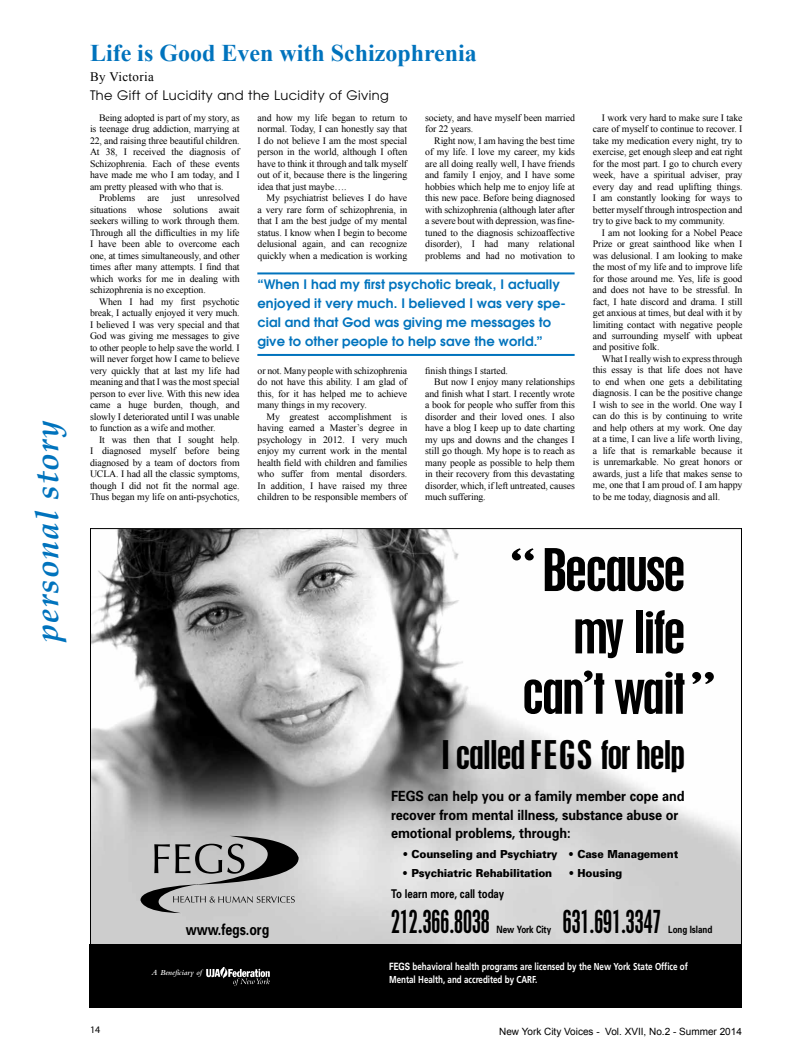
<style>
.page{position:relative;width:792px;height:1062px;background:#fff}
.page>*{position:absolute;margin:0;border:0;box-sizing:border-box;transform-origin:0 0}
.t1{font:condensed 54.8px "Placard";color:#000;scale:1.2 1}
.t2{font:condensed 54.3px "Placard";color:#000;scale:1.2 1}
.t3{font:condensed 52.3px/61.4px "Placard";letter-spacing:-.03em;color:#000;text-align:right;scale:1.2 1}
.t4{font:condensed 35.2px "Placard";letter-spacing:-.03em;color:#000;scale:1.2 1}
.t5{font:italic 700 32px "Palatino";letter-spacing:.04em;color:#0073bd}
.t6{font:condensed 28.2px "Placard";letter-spacing:-.005em;color:#000;scale:.9 1}
.t7{font:700 24px "Times New Roman";color:#0073bd}
.t8{font:700 15.6px "Univers";letter-spacing:-.005em;color:#000;scale:.8 1}
.t9{font:700 14.1px/18.1px "Univers";letter-spacing:-.005em;color:#000;scale:.9 1}
.t10{font:600 13px/19px "ITC Avant Garde Std";letter-spacing:.01em;color:#0073bd}
.t11{font:13px "Avant Garde";letter-spacing:.03em;color:#000}
.t12{font:13px "Times New Roman";letter-spacing:.03em;color:#000}
.t13{font:700 12.1px "Univers";letter-spacing:-.005em;color:#000;scale:.8 1}
.t14{font:900 11.1px "Univers";letter-spacing:-.015em;color:#000;scale:.95 1}
.t15{font:700 10.1px/13.1px "Frutiger";letter-spacing:-.005em;color:#fff;scale:.8 1}
.t16{font:700 10.1px "Univers";letter-spacing:-.005em;color:#000;scale:.8 1}
.t17{font:10px "Arial";color:#000}
.t18{font:10px "Myriad Pro";color:#000}
.t19{font:9.8px/11.5px "Times New Roman";letter-spacing:-.01em;color:#000;text-align:justify}
.t20{font:italic 600 8px "Bembo";color:#fff}
.s1{font-family:"Univers"}
</style>
<div class="page">
<img style="left:92px;top:530px;width:648px;height:415px">
<div style="left:90px;top:945px;width:652px;height:63px;background:#000"></div>
<svg style="left:140px;top:836px;width:159px;height:77px;background:#9d9d9d"></svg>
<img style="left:206px;top:967px;width:64px;height:19px">
<hr style="left:257px;top:272px;width:318px;height:2px;background:#0073bd">
<hr style="left:257px;top:354px;width:318px;height:2px;background:#0073bd">
<h3 class="t5" style="left:21px;top:642px;width:224px;rotate:-90deg">personal story</h3>
<h3 class="t7" style="left:90px;top:37px;width:388px">Life is Good Even with Schizophrenia</h3>
<h3 class="t12" style="left:90px;top:68px;width:65px">By Victoria</h3>
<h3 class="t11" style="left:90px;top:88px;width:300px">The Gift of Lucidity and the Lucidity of Giving</h3>
<p class="t19" style="left:90px;top:112px;width:151px;text-indent:9px">Being adopted is part of my story, as is teenage drug addiction, marrying at 22, and raising three beautiful children.<br>At 38, I received the diagnosis of Schizophrenia. Each of these events have made me who I am today, and I am pretty pleased with who that is.</p>
<p class="t19" style="left:90px;top:192px;width:151px;text-indent:9px">Problems are just unresolved situations whose solutions await seekers willing to work through them.<br>Through all the difficulties in my life I have been able to overcome each one, at times simultaneously, and other times after many attempts. I find that which works for me in dealing with schizophrenia is no exception.</p>
<p class="t19" style="left:90px;top:296px;width:151px;text-indent:9px">When I had my first psychotic break, I actually enjoyed it very much.<br>I believed I was very special and that God was giving me messages to give to other people to help save the world. I will never forget how I came to believe very quickly that at last my life had meaning and that I was the most special person to ever live. With this new idea came a huge burden, though, and slowly I deteriorated until I was unable to function as a wife and mother.</p>
<p class="t19" style="left:90px;top:434px;width:151px;text-indent:9px">It was then that I sought help.<br>I diagnosed myself before being diagnosed by a team of doctors from UCLA. I had all the classic symptoms, though I did not fit the normal age.<br>Thus began my life on anti-psychotics,</p>
<p class="t19" style="left:425px;top:112px;width:151px">society, and have myself been married for 22 years.</p>
<p class="t19" style="left:425px;top:134px;width:151px;text-indent:9px">Right now, I am having the best time of my life. I love my career, my kids are all doing really well, I have friends and family I enjoy, and I have some hobbies which help me to enjoy life at this new pace. Before being diagnosed with schizophrenia (although later after a severe bout with depression, was fine&shy;tuned to the diagnosis schizoaffective disorder), I had many relational problems and had no motivation to</p>
<p class="t19" style="left:258px;top:112px;width:151px">and how my life began to return to normal. Today, I can honestly say that I do not believe I am the most special person in the world, although I often have to think it through and talk myself out of it, because there is the lingering idea that just maybe….</p>
<p class="t19" style="left:258px;top:192px;width:151px;text-indent:9px">My psychiatrist believes I do have a very rare form of schizophrenia, in that I am the best judge of my mental status. I know when I begin to become delusional again, and can recognize quickly when a medication is working</p>
<h3 class="t10" style="left:257px;top:275px;width:310px">“When I had my first psychotic break, I actually enjoyed it very much. I believed I was very spe&shy;cial and that God was giving me messages to give to other people to help save the world.”</h3>
<p class="t19" style="left:425px;top:364px;width:84px">finish things I started.</p>
<p class="t19" style="left:434px;top:376px;width:142px">But now I enjoy many relationships</p>
<p class="t19" style="left:425px;top:387px;width:151px">and finish what I start. I recently wrote</p>
<p class="t19" style="left:425px;top:399px;width:151px">a book for people who suffer from this</p>
<p class="t19" style="left:425px;top:410px;width:151px">disorder and their loved ones. I also</p>
<p class="t19" style="left:425px;top:422px;width:151px">have a blog I keep up to date charting</p>
<p class="t19" style="left:425px;top:433px;width:151px">my ups and downs and the changes I</p>
<p class="t19" style="left:425px;top:445px;width:151px">still go though. My hope is to reach as</p>
<p class="t19" style="left:425px;top:456px;width:151px">many people as possible to help them</p>
<p class="t19" style="left:425px;top:468px;width:151px">in their recovery from this devastating</p>
<p class="t19" style="left:425px;top:479px;width:151px">disorder, which, if left untreated, causes</p>
<p class="t19" style="left:425px;top:491px;width:62px">much suffering.</p>
<p class="t19" style="left:258px;top:365px;width:151px">or not. Many people with schizophrenia do not have this ability. I am glad of this, for it has helped me to achieve many things in my recovery.</p>
<p class="t19" style="left:258px;top:411px;width:151px;text-indent:9px">My greatest accomplishment is having earned a Master’s degree in psychology in 2012. I very much enjoy my current work in the mental health field with children and families who suffer from mental disorders.<br>In addition, I have raised my three children to be responsible members of</p>
<p class="t19" style="left:593px;top:111px;width:151px;text-indent:9px">I work very hard to make sure I take care of myself to continue to recover. I take my medication every night, try to exercise, get enough sleep and eat right for the most part. I go to church every week, have a spiritual adviser, pray every day and read uplifting things.<br>I am constantly looking for ways to better myself through introspection and try to give back to my community.</p>
<p class="t19" style="left:593px;top:226px;width:151px;text-indent:9px">I am not looking for a Nobel Peace Prize or great sainthood like when I was delusional. I am looking to make the most of my life and to improve life for those around me. Yes, life is good and does not have to be stressful. In fact, I hate discord and drama. I still get anxious at times, but deal with it by limiting contact with negative people and surrounding myself with upbeat and positive folk.</p>
<p class="t19" style="left:593px;top:353px;width:151px;text-indent:9px">What I really wish to express through this essay is that life does not have to end when one gets a debilitating diagnosis. I can be the positive change I wish to see in the world. One way I can do this is by continuing to write and help others at my work. One day at a time, I can live a life worth living, a life that is remarkable because it is unremarkable. No great honors or awards, just a life that makes sense to me, one that I am proud of. I am happy to be me today, diagnosis and all.</p>
<h3 class="t3" style="left:522px;top:539px;width:138px">Because my life can’t wait</h3>
<h1 class="t1" style="left:510px;top:537px;width:23px">“</h1>
<h2 class="t2" style="left:716px;top:695px;width:22px;rotate:-180deg">“</h2>
<p class="t18" style="left:90px;top:1024px;width:12px">14</p>
<h3 class="t8" style="left:186px;top:920px;width:106px">www.fegs.org</h3>
<p class="t20" style="left:152px;top:968px;width:52px">A Beneficiary of</p>
<h3 class="t4" style="left:442px;top:733px;width:205px">I called FEGS for help</h3>
<h3 class="t9" style="left:391px;top:788px;width:328px">FEGS can help you or a family member cope and recover from mental illness, substance abuse or emotional problems, through:</h3>
<p class="t14" style="left:403px;top:847px;width:292px">• Counseling and Psychiatry • Case Management</p>
<p class="t14" style="left:403px;top:866px;width:159px">• Psychiatric Rehabilitation</p>
<p class="t14" style="left:569px;top:866px;width:58px">• Housing</p>
<p class="t13" style="left:391px;top:887px;width:143px">To learn more, call today</p>
<h3 class="t6" style="left:391px;top:904px;width:111px">212.366.8038</h3>
<h3 class="t6" style="left:563px;top:904px;width:111px">631.691.3347</h3>
<p class="t16" style="left:497px;top:924px;width:70px">New York City</p>
<p class="t16" style="left:668px;top:924px;width:57px">Long Island</p>
<p class="t15" style="left:389px;top:960px;width:375px"><span class="s1">FEGS</span> behavioral health programs are licensed by the New York State Office of<br>Mental Health, and accredited by CARF.</p>
<p class="t17" style="left:499px;top:1025px;width:244px">New York City Voices - Vol. XVII, No.2 - Summer 2014</p>
</div>
